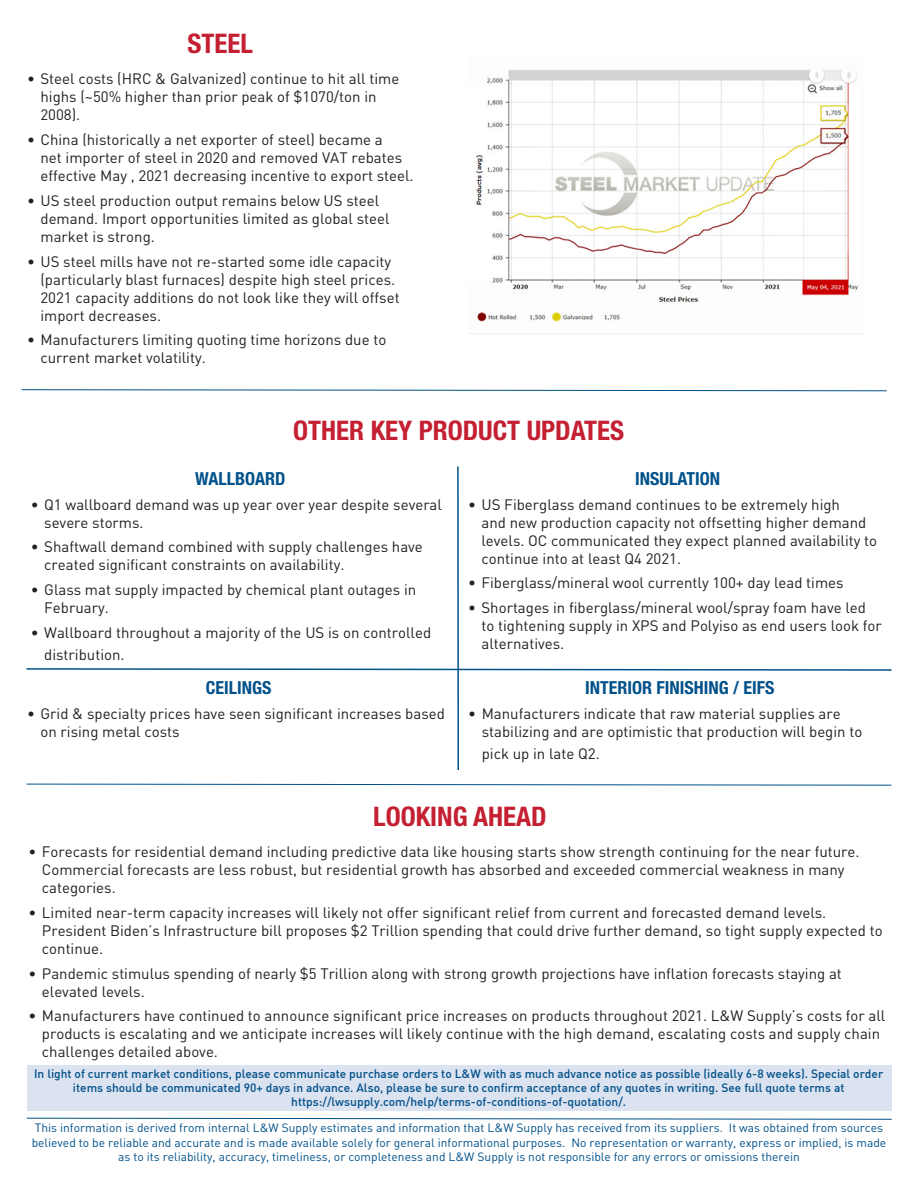
<style>
.page{position:relative;width:918px;height:1188px;background:#fff}
.page>*{position:absolute;margin:0;border:0;box-sizing:border-box;transform-origin:0 0}
.subheading{font:700 condensed 27px "Helvetica Neue";color:#c42032}
.bullet_heading{font:700 condensed 18px "Helvetica Neue";color:#01518a}
.t1{font:15px/18px "DIN";color:#231f20}
.t2{font:12px/14.4px "DIN";color:#01518a;text-align:center}
.timeline{font:500 12px/14.4px "DIN";color:#01518a;text-align:center}
</style>
<div class="page">
<div style="left:27px;top:1065px;width:864px;height:45px;background:#dbe2f0"></div>
<svg style="left:26px;top:1117px;width:866px;height:3px"></svg>
<svg style="left:26px;top:783px;width:866px;height:3px"></svg>
<svg style="left:26px;top:668px;width:866px;height:3px"></svg>
<hr style="left:457px;top:467px;width:2px;height:303px;background:#01518a">
<svg style="left:21px;top:389px;width:866px;height:3px"></svg>
<img style="left:469px;top:70px;width:395px;height:264px">
<p class="subheading" style="left:188px;top:27px;width:67px">STEEL</p>
<p class="t1" style="left:40px;top:70px;width:360px;text-indent:-14px">• Steel costs (HRC &amp; Galvanized) continue to hit all time highs (~50% higher than prior peak of $1070/ton in<br>2008).</p>
<p class="t1" style="left:40px;top:131px;width:375px;text-indent:-14px">• China (historically a net exporter of steel) became a<br>net importer of steel in 2020 and removed VAT rebates effective May , 2021 decreasing incentive to export steel.</p>
<p class="t1" style="left:40px;top:191px;width:350px;text-indent:-14px">• US steel production output remains below US steel demand. Import opportunities limited as global steel market is strong.</p>
<p class="t1" style="left:40px;top:252px;width:361px;text-indent:-14px">• US steel mills have not re-started some idle capacity (particularly blast furnaces) despite high steel prices.<br>2021 capacity additions do not look like they will offset import decreases.</p>
<p class="t1" style="left:40px;top:331px;width:347px;text-indent:-14px">• Manufacturers limiting quoting time horizons due to current market volatility.</p>
<p class="subheading" style="left:293px;top:414px;width:332px">OTHER KEY PRODUCT UPDATES</p>
<p class="bullet_heading" style="left:195px;top:468px;width:92px">WALLBOARD</p>
<p class="t1" style="left:44px;top:495px;width:399px;text-indent:-14px">• Q1 wallboard demand was up year over year despite several severe storms.</p>
<p class="t1" style="left:44px;top:538px;width:380px;text-indent:-14px">• Shaftwall demand combined with supply challenges have created significant constraints on availability.</p>
<p class="t1" style="left:44px;top:580px;width:374px;text-indent:-14px">• Glass mat supply impacted by chemical plant outages in<br>February.</p>
<p class="t1" style="left:44px;top:621px;width:388px;line-height:21.6px;text-indent:-14px">• Wallboard throughout a majority of the US is on controlled distribution.</p>
<p class="bullet_heading" style="left:206px;top:677px;width:67px">CEILINGS</p>
<p class="t1" style="left:41px;top:705px;width:406px;text-indent:-14px">• Grid &amp; specialty prices have seen significant increases based on rising metal costs</p>
<p class="bullet_heading" style="left:635px;top:468px;width:86px">INSULATION</p>
<p class="t1" style="left:482px;top:495px;width:397px;text-indent:-14px">• US Fiberglass demand continues to be extremely high<br>and new production capacity not offsetting higher demand levels. OC communicated they expect planned availability to continue into at least Q4 2021.</p>
<p class="t1" style="left:468px;top:574px;width:377px">• Fiberglass/mineral wool currently 100+ day lead times</p>
<p class="t1" style="left:482px;top:598px;width:402px;text-indent:-14px">• Shortages in fiberglass/mineral wool/spray foam have led to tightening supply in XPS and Polyiso as end users look for alternatives.</p>
<p class="bullet_heading" style="left:585px;top:677px;width:191px">INTERIOR FINISHING / EIFS</p>
<p class="t1" style="left:482px;top:705px;width:382px;text-indent:-14px">• Manufacturers indicate that raw material supplies are stabilizing and are optimistic that production will begin to</p>
<p class="t1" style="left:482px;top:744px;width:120px">pick up in late Q2.</p>
<p class="subheading" style="left:373px;top:800px;width:175px">LOOKING AHEAD</p>
<p class="t1" style="left:42px;top:842px;width:819px;text-indent:-14px">• Forecasts for residential demand including predictive data like housing starts show strength continuing for the near future.<br>Commercial forecasts are less robust, but residential growth has absorbed and exceeded commercial weakness in many categories.</p>
<p class="t1" style="left:42px;top:903px;width:842px;text-indent:-14px">• Limited near-term capacity increases will likely not offer significant relief from current and forecasted demand levels.<br>President Biden’s Infrastructure bill proposes $2 Trillion spending that could drive further demand, so tight supply expected to continue.</p>
<p class="t1" style="left:42px;top:964px;width:801px;text-indent:-14px">• Pandemic stimulus spending of nearly $5 Trillion along with strong growth projections have inflation forecasts staying at elevated levels.</p>
<p class="t1" style="left:42px;top:1007px;width:845px;text-indent:-14px">• Manufacturers have continued to announce significant price increases on products throughout 2021. L&amp;W Supply’s costs for all products is escalating and we anticipate increases will likely continue with the high demand, escalating costs and supply chain challenges detailed above.</p>
<p class="timeline" style="left:34px;top:1066px;width:851px">In light of current market conditions, please communicate purchase orders to L&amp;W with as much advance notice as possible (ideally 6-8 weeks). Special order items should be communicated 90+ days in advance. Also, please be sure to confirm acceptance of any quotes in writing. See full quote terms at https://lwsupply.com/help/terms-of-conditions-of-quotation/.</p>
<p class="t2" style="left:32px;top:1120px;width:856px">This information is derived from internal L&amp;W Supply estimates and information that L&amp;W Supply has received from its suppliers. It was obtained from sources believed to be reliable and accurate and is made available solely for general informational purposes. No representation or warranty, express or implied, is made as to its reliability, accuracy, timeliness, or completeness and L&amp;W Supply is not responsible for any errors or omissions therein</p>
</div>
